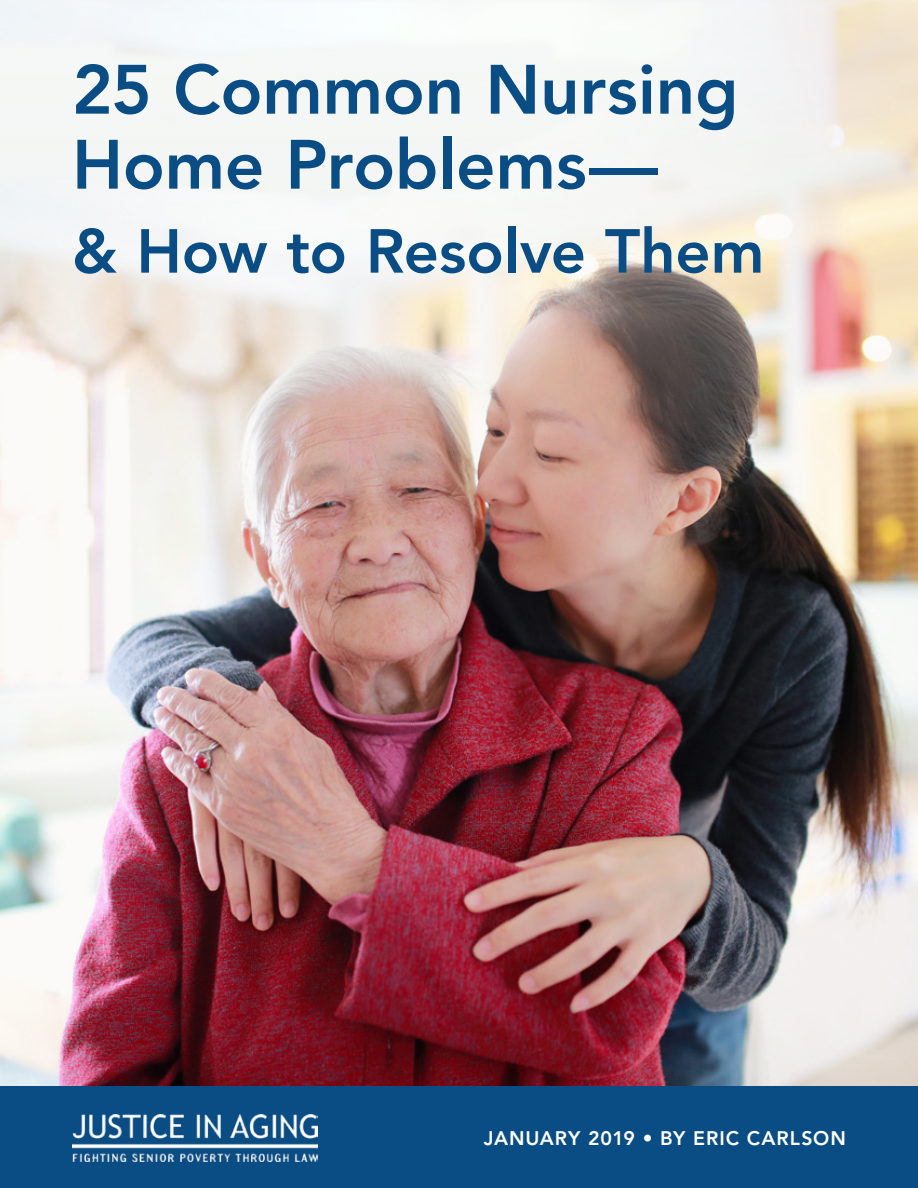
<style>
.page{position:relative;width:918px;height:1188px;background:#fff}
.page>*{position:absolute;margin:0;border:0;box-sizing:border-box;transform-origin:0 0}
.BODY_STYLE-_Avenir{font:800 69px/75px "Avenir LT Std";color:#0a4d85}
.BODY_STYLE-_Avenir-2{font:800 61.5px "Avenir LT Std";color:#0a4d85}
.Subhead_2{font:800 19.5px "Avenir LT Std";letter-spacing:.05em;color:#fff}
</style>
<div class="page">
<img style="left:0;top:536px;width:918px;height:551px">
<div style="left:0;top:1087px;width:918px;height:101px;background:#0a4d85"></div>
<svg style="left:0;top:0;width:918px;height:536px"></svg>
<img style="left:72px;top:1114px;width:245px;height:48px">
<p class="BODY_STYLE-_Avenir" style="left:72px;top:52px;width:668px">25 Common Nursing<br>Home Problems—</p>
<p class="BODY_STYLE-_Avenir-2" style="left:72px;top:215px;width:694px">&amp; How to Resolve Them</p>
<p class="Subhead_2" style="left:484px;top:1127px;width:364px">JANUARY 2019 • BY ERIC CARLSON</p>
</div>
